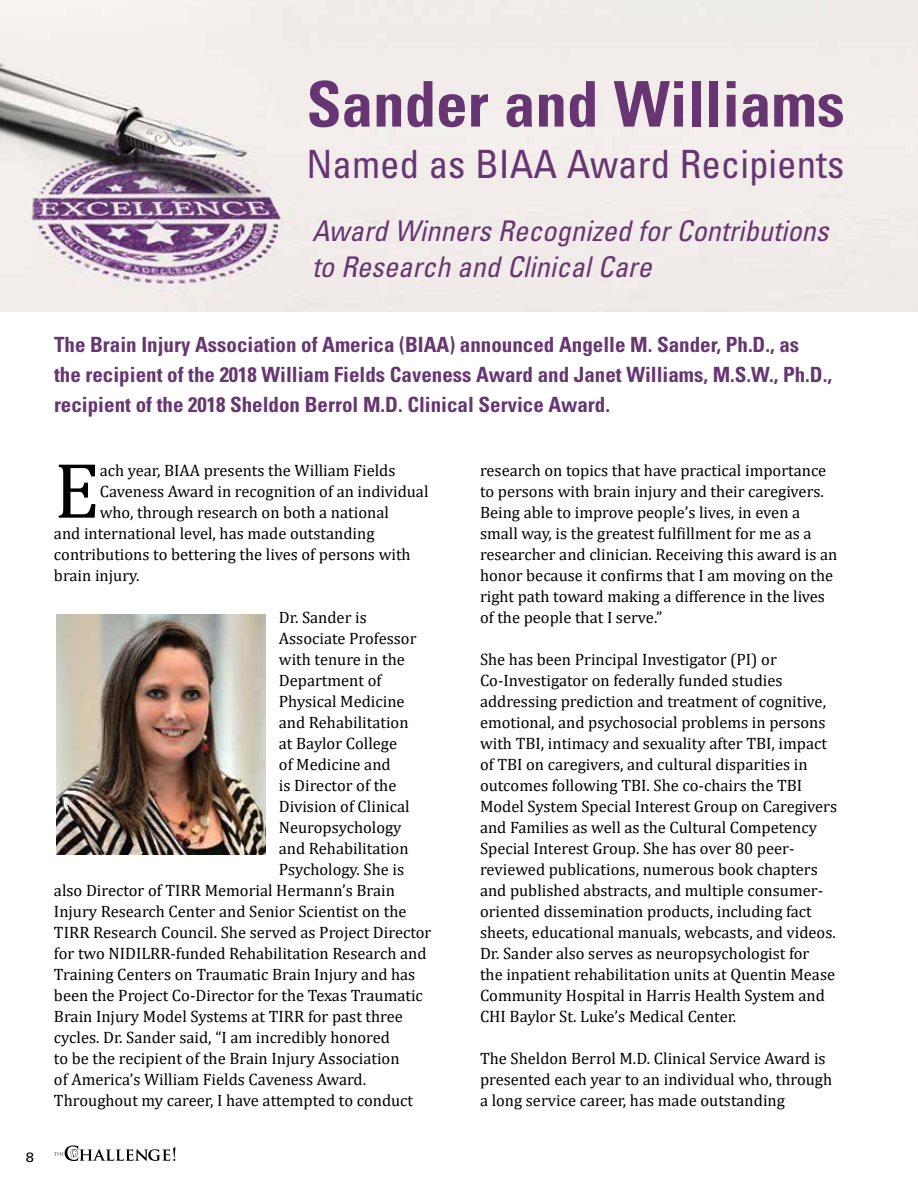
<style>
.page{position:relative;width:918px;height:1188px;background:#fff}
.page>*{position:absolute;margin:0;border:0;box-sizing:border-box;transform-origin:0 0}
.t1{font:79.5px "Cambria";color:#000}
.t2{font:700 condensed 63px "Univers LT Std";color:#673672}
.t3{font:condensed 39px "Univers LT Std";color:#673672}
.t4{font:italic condensed 28.5px/36px "Univers LT Std";color:#673672}
.t5{font:700 condensed 21px/30px "Univers LT Std";color:#673672}
.t6{font:16.5px/21px "Cambria";color:#000}
.t7{font:13.5px "Univers LT Std";color:#000;scale:1.1 1}
</style>
<div class="page">
<img style="left:0;top:0;width:918px;height:312px">
<svg style="left:54px;top:1145px;width:122px;height:16px"></svg>
<img style="left:56px;top:614px;width:209px;height:240px">
<h2 class="t2" style="left:307px;top:66px;width:540px">Sander and Williams</h2>
<h3 class="t3" style="left:307px;top:139px;width:539px">Named as BIAA Award Recipients</h3>
<h3 class="t4" style="left:312px;top:213px;width:518px">Award Winners Recognized for Contributions to Research and Clinical Care</h3>
<p class="t7" style="left:26px;top:1149px;width:9px">8</p>
<p class="t5" style="left:54px;top:329px;width:780px">The Brain Injury Association of America (BIAA) announced Angelle M. Sander, Ph.D., as<br>the recipient of the 2018 William Fields Caveness Award and Janet Williams, M.S.W., Ph.D., recipient of the 2018 Sheldon Berrol M.D. Clinical Service Award.</p>
<h1 class="t1" style="left:54px;top:444px;width:47px">E</h1>
<p class="t6" style="left:100px;top:459px;width:297px">ach year, BIAA presents the William Fields</p>
<p class="t6" style="left:100px;top:480px;width:330px">Caveness Award in recognition of an individual</p>
<p class="t6" style="left:100px;top:501px;width:291px">who, through research on both a national</p>
<p class="t6" style="left:54px;top:522px;width:322px">and international level, has made outstanding</p>
<p class="t6" style="left:54px;top:543px;width:358px">contributions to bettering the lives of persons with</p>
<p class="t6" style="left:54px;top:565px;width:87px">brain injury.</p>
<p class="t6" style="left:279px;top:606px;width:89px">Dr. Sander is</p>
<p class="t6" style="left:279px;top:628px;width:139px">Associate Professor</p>
<p class="t6" style="left:279px;top:649px;width:127px">with tenure in the</p>
<p class="t6" style="left:279px;top:670px;width:104px">Department of</p>
<p class="t6" style="left:279px;top:691px;width:127px">Physical Medicine</p>
<p class="t6" style="left:279px;top:712px;width:131px">and Rehabilitation</p>
<p class="t6" style="left:279px;top:733px;width:120px">at Baylor College</p>
<p class="t6" style="left:279px;top:754px;width:113px">of Medicine and</p>
<p class="t6" style="left:279px;top:775px;width:119px">is Director of the</p>
<p class="t6" style="left:279px;top:796px;width:132px">Division of Clinical</p>
<p class="t6" style="left:279px;top:817px;width:124px">Neuropsychology</p>
<p class="t6" style="left:279px;top:838px;width:131px">and Rehabilitation</p>
<p class="t6" style="left:279px;top:859px;width:127px">Psychology. She is</p>
<p class="t6" style="left:54px;top:880px;width:343px">also Director of TIRR Memorial Hermann’s Brain</p>
<p class="t6" style="left:54px;top:901px;width:354px">Injury Research Center and Senior Scientist on the</p>
<p class="t6" style="left:54px;top:922px;width:379px">TIRR Research Council. She served as Project Director</p>
<p class="t6" style="left:54px;top:943px;width:374px">for two NIDILRR-funded Rehabilitation Research and</p>
<p class="t6" style="left:54px;top:964px;width:363px">Training Centers on Traumatic Brain Injury and has</p>
<p class="t6" style="left:54px;top:985px;width:370px">been the Project Co-Director for the Texas Traumatic</p>
<p class="t6" style="left:54px;top:1006px;width:350px">Brain Injury Model Systems at TIRR for past three</p>
<p class="t6" style="left:54px;top:1027px;width:338px">cycles. Dr. Sander said, “I am incredibly honored</p>
<p class="t6" style="left:54px;top:1048px;width:347px">to be the recipient of the Brain Injury Association</p>
<p class="t6" style="left:54px;top:1069px;width:314px">of America’s William Fields Caveness Award.</p>
<p class="t6" style="left:54px;top:1090px;width:361px">Throughout my career, I have attempted to conduct</p>
<p class="t6" style="left:480px;top:459px;width:359px">research on topics that have practical importance to persons with brain injury and their caregivers.<br>Being able to improve people’s lives, in even a small way, is the greatest fulfillment for me as a researcher and clinician. Receiving this award is an honor because it confirms that I am moving on the right path toward making a difference in the lives of the people that I serve.”</p>
<p class="t6" style="left:480px;top:649px;width:359px">She has been Principal Investigator (PI) or Co-Investigator on federally funded studies addressing prediction and treatment of cognitive, emotional, and psychosocial problems in persons with TBI, intimacy and sexuality after TBI, impact of TBI on caregivers, and cultural disparities in outcomes following TBI. She co-chairs the TBI Model System Special Interest Group on Caregivers and Families as well as the Cultural Competency Special Interest Group. She has over 80 peer&shy;reviewed publications, numerous book chapters and published abstracts, and multiple consumer&shy;oriented dissemination products, including fact sheets, educational manuals, webcasts, and videos.<br>Dr. Sander also serves as neuropsychologist for<br>the inpatient rehabilitation units at Quentin Mease Community Hospital in Harris Health System and CHI Baylor St. Luke’s Medical Center.</p>
<p class="t6" style="left:480px;top:1048px;width:354px">The Sheldon Berrol M.D. Clinical Service Award is presented each year to an individual who, through a long service career, has made outstanding</p>
</div>
